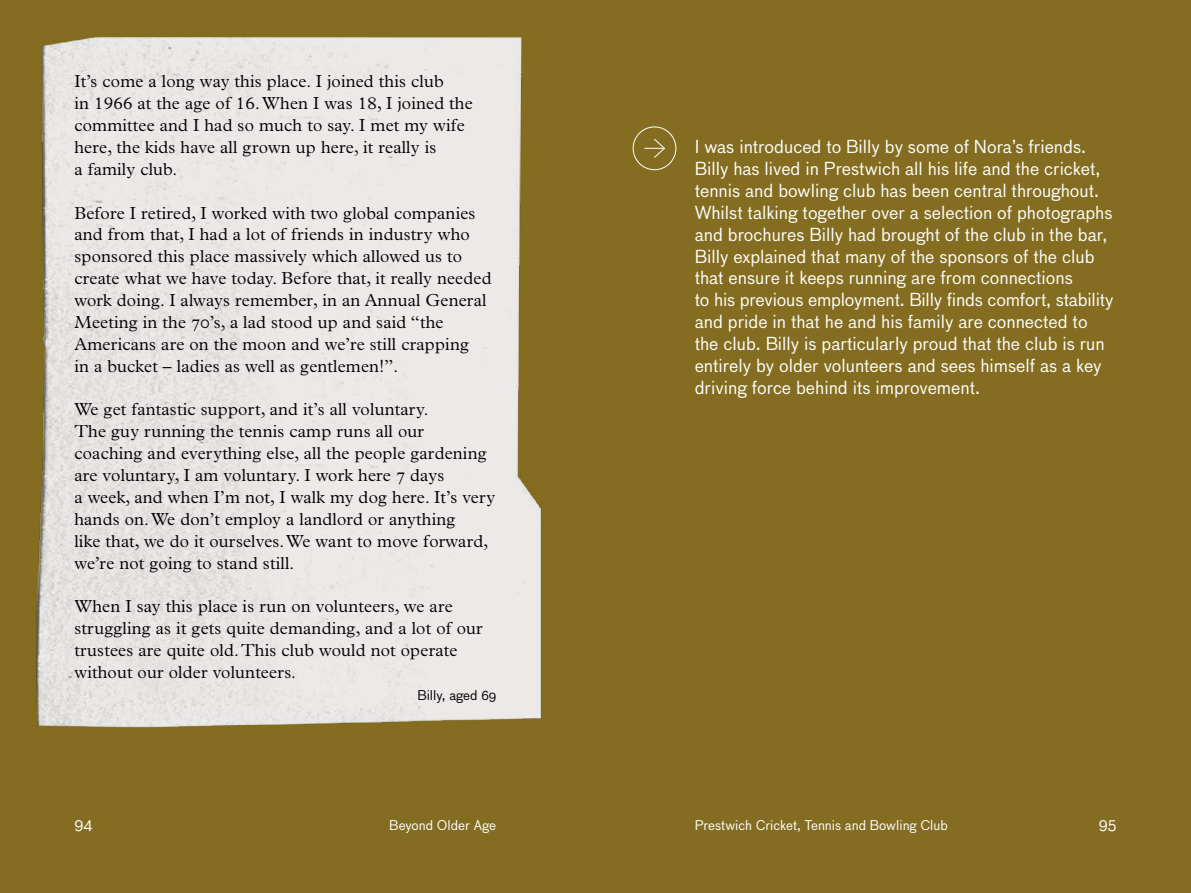
<style>
.page{position:relative;width:1191px;height:893px;background:#846d20}
.page>*{position:absolute;margin:0;border:0;box-sizing:border-box;transform-origin:0 0}
.t1{font:300 17.5px/21.9px "Plantin";letter-spacing:.01em;color:#000}
.t2{font:17.5px/21.9px "Bau";color:#fff}
.t3{font:15.75px "Bau";color:#fff}
.t4{font:13.12px "Bau";color:#fff}
.t5{font:13.12px "Bau";color:#000}
.s1{font-family:"Plantin Exp"}
</style>
<div class="page">
<img style="left:36px;top:37px;width:506px;height:691px">
<div style="left:632px;top:126px;width:44px;height:44px;border:1px solid #fff;border-radius:50%"></div>
<svg style="left:644px;top:138px;width:21px;height:20px"></svg>
<p class="t1" style="left:74px;top:71px;width:400px">It’s come a long way this place. I joined this club<br>in 1966 at the age of 16. When I was 18, I joined the committee and I had so much to say. I met my wife here, the kids have all grown up here, it really is<br>a family club.</p>
<p class="t1" style="left:74px;top:202px;width:418px">Before I retired, I worked with two global companies and from that, I had a lot of friends in industry who sponsored this place massively which allowed us to create what we have today. Before that, it really needed work doing. I always remember, in an Annual General Meeting in the <span class="s1">70</span>’s, a lad stood up and said “the Americans are on the moon and we’re still crapping<br>in a bucket – ladies as well as gentlemen!”.</p>
<p class="t1" style="left:74px;top:399px;width:422px">We get fantastic support, and it’s all voluntary.<br>The guy running the tennis camp runs all our coaching and everything else, all the people gardening are voluntary, I am voluntary. I work here <span class="s1">7</span> days<br>a week, and when I’m not, I walk my dog here. It’s very hands on. We don’t employ a landlord or anything<br>like that, we do it ourselves. We want to move forward, we’re not going to stand still.</p>
<p class="t1" style="left:74px;top:596px;width:410px">When I say this place is run on volunteers, we are struggling as it gets quite demanding, and a lot of our trustees are quite old. This club would not operate without our older volunteers.</p>
<p class="t5" style="left:417px;top:686px;width:80px">Billy, aged 69</p>
<p class="t2" style="left:694px;top:136px;width:420px">I was introduced to Billy by some of Nora’s friends.<br>Billy has lived in Prestwich all his life and the cricket, tennis and bowling club has been central throughout.<br>Whilst talking together over a selection of photographs and brochures Billy had brought of the club in the bar, Billy explained that many of the sponsors of the club that ensure it keeps running are from connections<br>to his previous employment. Billy finds comfort, stability and pride in that he and his family are connected to the club. Billy is particularly proud that the club is run entirely by older volunteers and sees himself as a key driving force behind its improvement.</p>
<p class="t3" style="left:74px;top:812px;width:20px">94</p>
<p class="t4" style="left:389px;top:816px;width:108px">Beyond Older Age</p>
<p class="t4" style="left:694px;top:816px;width:254px">Prestwich Cricket, Tennis and Bowling Club</p>
<p class="t3" style="left:1099px;top:812px;width:19px">95</p>
</div>
